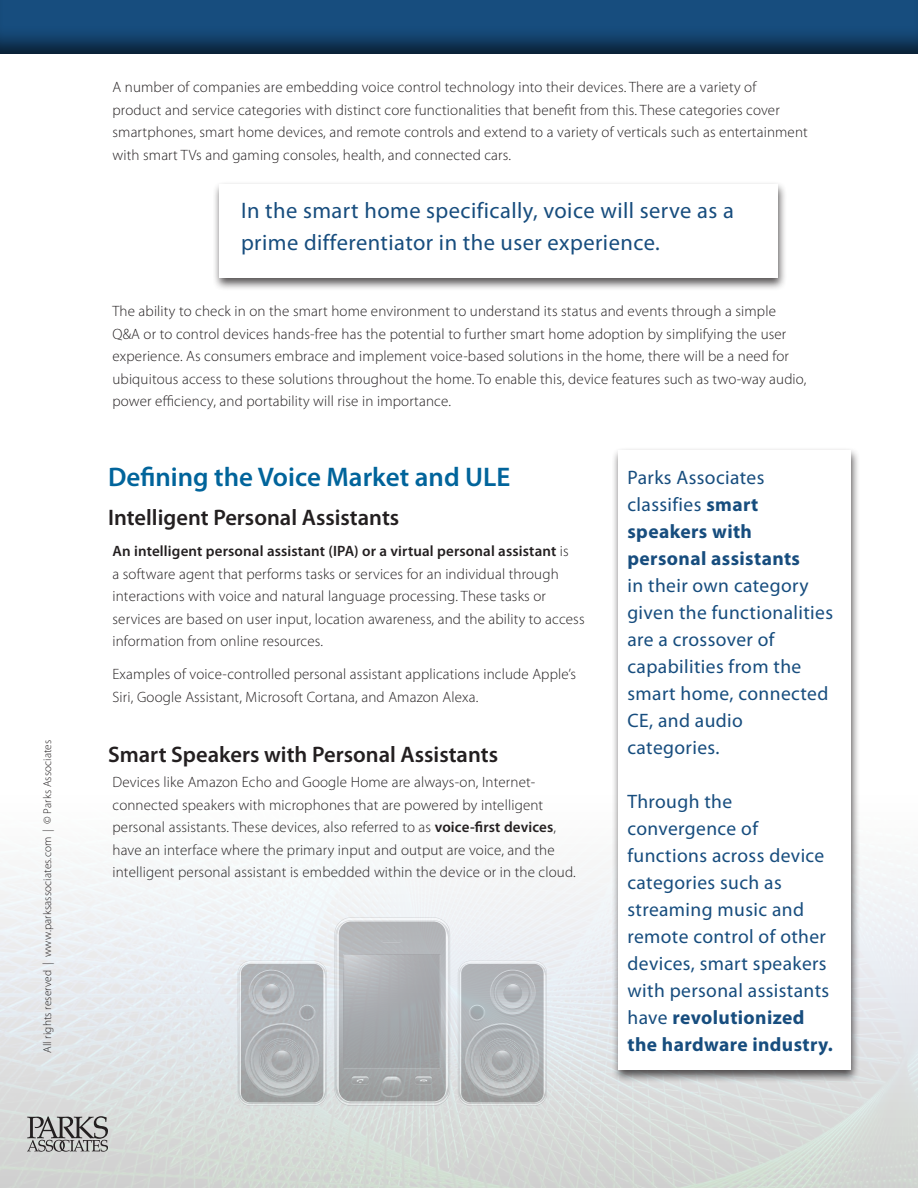
<style>
.page{position:relative;width:918px;height:1188px;background:#fff}
.page>*{position:absolute;margin:0;border:0;box-sizing:border-box;transform-origin:0 0}
.Header_-_Main{font:600 27px "Myriad Pro";color:#01649b}
.Call_Out{font:22.5px/31.5px "Myriad Pro";letter-spacing:.02em;color:#174d7e}
.Header_-_Secondary{font:600 22.5px "Myriad Pro";color:#231f20}
.Call_Out-2{font:19.5px/27px "Myriad Pro";letter-spacing:.02em;color:#174d7e}
.Body_Copy{font:300 15px/22.5px "Myriad Pro";letter-spacing:.01em;color:#231f20}
.t1{font:300 11.4px "Myriad Pro";letter-spacing:.01em;color:#231f20}
.s1{font-weight:600}
.s2{font-weight:700}
</style>
<div class="page">
<div style="left:0;top:0;width:918px;height:56px;background:#231f20;opacity:.75"></div>
<div style="left:213px;top:181px;width:574px;height:110px;background:#231f20;opacity:.77"></div>
<div style="left:219px;top:185px;width:558px;height:93px;background:#fff"></div>
<div style="left:611px;top:447px;width:249px;height:636px;background:#231f20;opacity:.77"></div>
<div style="left:618px;top:451px;width:232px;height:619px;background:#fff"></div>
<svg style="left:335px;top:920px;width:115px;height:183px;background:#aeb0b3"></svg>
<svg style="left:458px;top:963px;width:89px;height:141px;background:#b5b9bc"></svg>
<div style="left:471px;top:1007px;width:12px;height:12px;background:#a1a9ad;border-radius:50%"></div>
<svg style="left:238px;top:963px;width:88px;height:141px;background:#b4b8ba"></svg>
<div style="left:301px;top:1007px;width:12px;height:12px;background:#a1a3a7;border-radius:50%"></div>
<svg style="left:27px;top:1116px;width:81px;height:36px;background:#9d9d9d"></svg>
<p class="t1" style="left:40px;top:1053px;width:315px;rotate:-90deg">All rights reserved | www.parksassociates.com | © Parks Associates</p>
<p class="Body_Copy" style="left:112px;top:76px;width:697px">A number of companies are embedding voice control technology into their devices. There are a variety of product and service categories with distinct core functionalities that benefit from this. These categories cover smartphones, smart home devices, and remote controls and extend to a variety of verticals such as entertainment with smart TVs and gaming consoles, health, and connected cars.</p>
<p class="Call_Out" style="left:241px;top:195px;width:494px">In the smart home specifically, voice will serve as a prime differentiator in the user experience.</p>
<p class="Body_Copy" style="left:112px;top:300px;width:695px">The ability to check in on the smart home environment to understand its status and events through a simple Q&amp;A or to control devices hands-free has the potential to further smart home adoption by simplifying the user experience. As consumers embrace and implement voice-based solutions in the home, there will be a need for ubiquitous access to these solutions throughout the home. To enable this, device features such as two-way audio, power efficiency, and portability will rise in importance.</p>
<p class="Header_-_Main" style="left:108px;top:459px;width:404px">Defining the Voice Market and ULE</p>
<p class="Header_-_Secondary" style="left:108px;top:503px;width:293px">Intelligent Personal Assistants</p>
<p class="Body_Copy" style="left:112px;top:540px;width:474px"><span class="s1">An intelligent personal assistant (IPA) or a virtual personal assistant</span> is<br>a software agent that performs tasks or services for an individual through interactions with voice and natural language processing. These tasks or services are based on user input, location awareness, and the ability to access information from online resources.</p>
<p class="Body_Copy" style="left:112px;top:663px;width:465px">Examples of voice-controlled personal assistant applications include Apple’s<br>Siri, Google Assistant, Microsoft Cortana, and Amazon Alexa.</p>
<p class="Header_-_Secondary" style="left:108px;top:741px;width:392px">Smart Speakers with Personal Assistants</p>
<p class="Body_Copy" style="left:112px;top:771px;width:465px">Devices like Amazon Echo and Google Home are always-on, Internet&shy;connected speakers with microphones that are powered by intelligent personal assistants. These devices, also referred to as <span class="s1">voice-first devices</span>, have an interface where the primary input and output are voice, and the intelligent personal assistant is embedded within the device or in the cloud.</p>
<p class="Call_Out-2" style="left:627px;top:464px;width:207px">Parks Associates classifies <span class="s2">smart speakers with personal assistants<br></span>in their own category given the functionalities are a crossover of capabilities from the smart home, connected<br>CE, and audio categories.</p>
<p class="Call_Out-2" style="left:627px;top:788px;width:207px">Through the convergence of functions across device categories such as streaming music and remote control of other devices, smart speakers with personal assistants have <span class="s2">revolutionized the hardware industry.</span></p>
</div>
